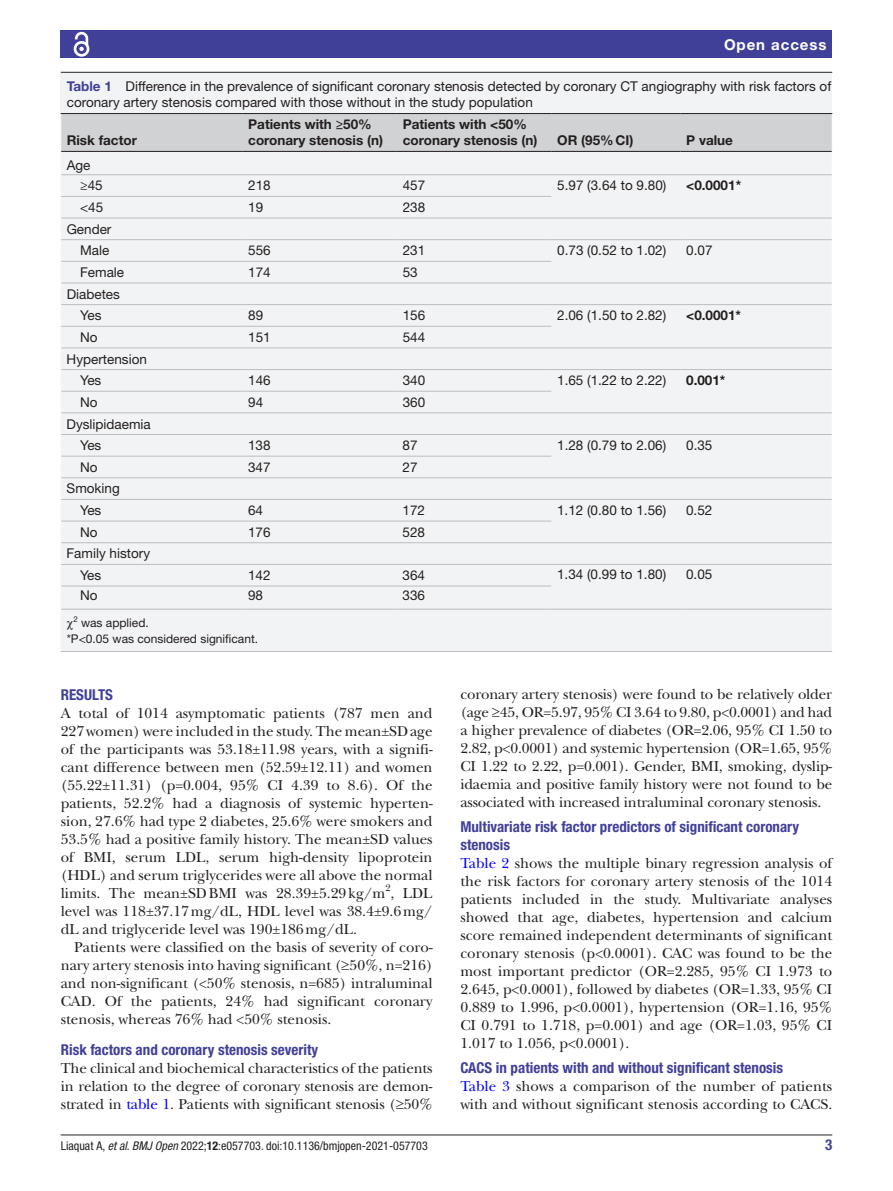
<style>
.page{position:relative;width:893px;height:1191px;background:#fff}
.page>*{position:absolute;margin:0;border:0;box-sizing:border-box;transform-origin:0 0}
.t1{font:15px/18px "New Baskerville";color:#231f20;text-align:justify}
.t2{font:700 condensed 15px/18px "Helvetica Neue LT Std";color:#414099}
.t3{font:700 15px "Helvetica Neue LT Std";letter-spacing:.065em;color:#fff}
.t4{font:13.5px/21.6px "Helvetica Neue LT Std";color:#231f20}
.t5{font:700 13.5px/16.2px "Helvetica Neue LT Std";color:#231f20}
.t6{font:condensed 12px "Helvetica Neue LT Std";color:#231f20}
.t7{font:12px/15px "Helvetica Neue LT Std";color:#231f20}
.t8{font:7.95px "Helvetica Neue LT Std";color:#231f20}
.s1{font-weight:700;color:#414099}
.s2{color:#00f}
.s3{font-style:italic}
.s4{font-weight:700}
</style>
<div class="page">
<hr style="left:61px;top:1134px;width:771px;height:1px;background:#231f20">
<div style="left:61px;top:31px;width:771px;height:27px;background:#414099"></div>
<svg style="left:73px;top:31px;width:17px;height:26px"></svg>
<div style="left:61px;top:73px;width:771px;height:578px;background:#f2f3f4"></div>
<hr style="left:61px;top:72px;width:771px;height:1px;background:#231f20">
<hr style="left:551px;top:609px;width:129px;height:1px;background:#bcbdc0">
<hr style="left:680px;top:609px;width:152px;height:1px;background:#bcbdc0">
<hr style="left:61px;top:113px;width:181px;height:1px;background:#231f20">
<hr style="left:242px;top:113px;width:155px;height:1px;background:#231f20">
<hr style="left:397px;top:113px;width:154px;height:1px;background:#231f20">
<hr style="left:551px;top:113px;width:129px;height:1px;background:#231f20">
<hr style="left:680px;top:113px;width:152px;height:1px;background:#231f20">
<hr style="left:242px;top:609px;width:155px;height:1px;background:#bcbdc0">
<hr style="left:397px;top:609px;width:154px;height:1px;background:#bcbdc0">
<hr style="left:61px;top:609px;width:181px;height:1px;background:#bcbdc0">
<hr style="left:61px;top:651px;width:181px;height:1px;background:#bcbdc0">
<hr style="left:242px;top:651px;width:155px;height:1px;background:#bcbdc0">
<hr style="left:397px;top:651px;width:154px;height:1px;background:#bcbdc0">
<hr style="left:551px;top:651px;width:129px;height:1px;background:#bcbdc0">
<hr style="left:680px;top:651px;width:152px;height:1px;background:#bcbdc0">
<svg style="left:60px;top:114px;width:773px;height:495px"></svg>
<p class="t3" style="left:724px;top:35px;width:104px">Open access</p>
<p class="t4" style="left:67px;top:77px;width:766px;line-height:16.5px"><span class="s1">Table 1</span> Difference in the prevalence of significant coronary stenosis detected by coronary CT angiography with risk factors of coronary artery stenosis compared with those without in the study population</p>
<p class="t5" style="left:67px;top:132px;width:72px">Risk factor</p>
<p class="t5" style="left:248px;top:116px;width:136px">Patients with ≥50% coronary stenosis (n)</p>
<p class="t5" style="left:403px;top:116px;width:136px">Patients with &lt;50% coronary stenosis (n)</p>
<p class="t5" style="left:557px;top:132px;width:78px">OR (95%CI)</p>
<p class="t5" style="left:686px;top:132px;width:48px">P value</p>
<p class="t4" style="left:80px;top:155px;width:24px;line-height:20.1px;text-indent:-14px">Age ≥45</p>
<p class="t4" style="left:248px;top:175px;width:24px">218</p>
<p class="t4" style="left:403px;top:175px;width:24px">457</p>
<p class="t4" style="left:557px;top:175px;width:111px">5.97 (3.64 to 9.80)</p>
<p class="t5" style="left:686px;top:177px;width:56px">&lt;0.0001*</p>
<p class="t4" style="left:80px;top:196px;width:25px">&lt;45</p>
<p class="t4" style="left:248px;top:196px;width:17px">19</p>
<p class="t4" style="left:403px;top:196px;width:24px">238</p>
<p class="t4" style="left:67px;top:218px;width:46px;text-align:right">Gender<br>Male</p>
<p class="t4" style="left:248px;top:239px;width:24px">556</p>
<p class="t4" style="left:403px;top:239px;width:24px">231</p>
<p class="t4" style="left:557px;top:239px;width:111px">0.73 (0.52 to 1.02)</p>
<p class="t4" style="left:686px;top:239px;width:28px">0.07</p>
<p class="t4" style="left:80px;top:261px;width:46px">Female</p>
<p class="t4" style="left:248px;top:261px;width:24px">174</p>
<p class="t4" style="left:403px;top:261px;width:17px">53</p>
<p class="t4" style="left:67px;top:283px;width:55px;text-align:center">Diabetes<br>Yes</p>
<p class="t4" style="left:248px;top:304px;width:17px">89</p>
<p class="t4" style="left:403px;top:304px;width:24px">156</p>
<p class="t4" style="left:557px;top:304px;width:111px">2.06 (1.50 to 2.82)</p>
<p class="t5" style="left:686px;top:307px;width:56px">&lt;0.0001*</p>
<p class="t4" style="left:80px;top:326px;width:19px">No</p>
<p class="t4" style="left:248px;top:326px;width:24px">151</p>
<p class="t4" style="left:403px;top:326px;width:24px">544</p>
<p class="t4" style="left:80px;top:348px;width:68px;text-indent:-14px">Hypertension<br>Yes</p>
<p class="t4" style="left:248px;top:369px;width:24px">146</p>
<p class="t4" style="left:403px;top:369px;width:24px">340</p>
<p class="t4" style="left:557px;top:369px;width:111px">1.65 (1.22 to 2.22)</p>
<p class="t5" style="left:686px;top:372px;width:41px">0.001*</p>
<p class="t4" style="left:80px;top:391px;width:19px">No</p>
<p class="t4" style="left:248px;top:391px;width:17px">94</p>
<p class="t4" style="left:403px;top:391px;width:24px">360</p>
<p class="t4" style="left:80px;top:413px;width:72px;text-indent:-14px">Dyslipidaemia<br>Yes</p>
<p class="t4" style="left:248px;top:434px;width:24px">138</p>
<p class="t4" style="left:403px;top:434px;width:17px">87</p>
<p class="t4" style="left:557px;top:434px;width:111px">1.28 (0.79 to 2.06)</p>
<p class="t4" style="left:686px;top:434px;width:28px">0.35</p>
<p class="t4" style="left:80px;top:456px;width:19px">No</p>
<p class="t4" style="left:248px;top:456px;width:24px">347</p>
<p class="t4" style="left:403px;top:456px;width:17px">27</p>
<p class="t4" style="left:67px;top:478px;width:55px;text-align:center">Smoking<br>Yes</p>
<p class="t4" style="left:248px;top:499px;width:17px">64</p>
<p class="t4" style="left:403px;top:499px;width:24px">172</p>
<p class="t4" style="left:557px;top:499px;width:111px">1.12 (0.80 to 1.56)</p>
<p class="t4" style="left:686px;top:499px;width:28px">0.52</p>
<p class="t4" style="left:80px;top:521px;width:19px">No</p>
<p class="t4" style="left:248px;top:521px;width:24px">176</p>
<p class="t4" style="left:403px;top:521px;width:24px">528</p>
<p class="t4" style="left:80px;top:542px;width:72px;text-indent:-14px">Family history<br>Yes</p>
<p class="t4" style="left:248px;top:564px;width:24px">142</p>
<p class="t4" style="left:403px;top:564px;width:24px">364</p>
<p class="t4" style="left:557px;top:563px;width:111px">1.34 (0.99 to 1.80)</p>
<p class="t4" style="left:686px;top:563px;width:28px">0.05</p>
<p class="t4" style="left:80px;top:584px;width:19px">No</p>
<p class="t4" style="left:248px;top:584px;width:17px">98</p>
<p class="t4" style="left:403px;top:584px;width:24px">336</p>
<p class="t8" style="left:73px;top:614px;width:6px">2</p>
<p class="t7" style="left:67px;top:615px;width:193px;text-indent:14px">was applied.<br>*P&lt;0.05 was considered significant.</p>
<p class="t2" style="left:61px;top:685px;width:54px">RESULTS</p>
<p class="t1" style="left:61px;top:704px;width:373px">A total of 1014 asymptomatic patients (787 men and 227women) were included in the study. The mean±SDage of the participants was 53.18±11.98 years, with a signifi&shy;cant difference between men (52.59±12.11) and women (55.22±11.31) (p=0.004, 95% CI 4.39 to 8.6). Of the patients, 52.2% had a diagnosis of systemic hyperten&shy;sion, 27.6% had type 2 diabetes, 25.6% were smokers and 53.5% had a positive family history. The mean±SD values of BMI, serum LDL, serum high-density lipoprotein (HDL) and serum triglycerides were all above the normal limits. The mean±SDBMI was 28.39±5.29kg/m<sup>2</sup>, LDL level was 118±37.17mg/dL, HDL level was 38.4±9.6mg/ dL and triglyceride level was 190±186mg/dL.</p>
<p class="t1" style="left:61px;top:938px;width:373px;text-indent:14px">Patients were classified on the basis of severity of coro&shy;nary artery stenosis into having significant (≥50%, n=216) and non-significant (&lt;50% stenosis, n=685) intraluminal CAD. Of the patients, 24% had significant coronary stenosis, whereas 76% had &lt;50% stenosis.</p>
<p class="t2" style="left:61px;top:1040px;width:259px">Risk factors and coronary stenosis severity</p>
<p class="t1" style="left:61px;top:1059px;width:373px">The clinical and biochemical characteristics of the patients in relation to the degree of coronary stenosis are demon&shy;strated in <span class="s2">table 1</span>. Patients with significant stenosis (≥50%</p>
<p class="t1" style="left:460px;top:685px;width:373px">coronary artery stenosis) were found to be relatively older (age ≥45, OR=5.97, 95% CI 3.64 to 9.80, p&lt;0.0001) and had a higher prevalence of diabetes (OR=2.06, 95% CI 1.50 to 2.82, p&lt;0.0001) and systemic hypertension (OR=1.65, 95% CI 1.22 to 2.22, p=0.001). Gender, BMI, smoking, dyslip&shy;idaemia and positive family history were not found to be associated with increased intraluminal coronary stenosis.</p>
<p class="t2" style="left:460px;top:817px;width:340px">Multivariate risk factor predictors of significant coronary stenosis</p>
<p class="t1" style="left:460px;top:854px;width:373px"><span class="s2">Table 2</span> shows the multiple binary regression analysis of the risk factors for coronary artery stenosis of the 1014 patients included in the study. Multivariate analyses showed that age, diabetes, hypertension and calcium score remained independent determinants of significant coronary stenosis (p&lt;0.0001). CAC was found to be the most important predictor (OR=2.285, 95% CI 1.973 to 2.645, p&lt;0.0001), followed by diabetes (OR=1.33, 95% CI 0.889 to 1.996, p&lt;0.0001), hypertension (OR=1.16, 95% CI 0.791 to 1.718, p=0.001) and age (OR=1.03, 95% CI 1.017 to 1.056, p&lt;0.0001).</p>
<p class="t2" style="left:460px;top:1058px;width:324px">CACS in patients with and without significant stenosis</p>
<p class="t1" style="left:460px;top:1077px;width:373px"><span class="s2">Table 3</span> shows a comparison of the number of patients with and without significant stenosis according to CACS.</p>
<p class="t6" style="left:61px;top:1138px;width:369px">Liaquat A, <span class="s3">et al</span>. <span class="s3">BMJ Open</span> 2022;<span class="s4">12</span>:e057703. doi:10.1136/bmjopen-2021-057703</p>
<p class="t2" style="left:825px;top:1135px;width:9px">3</p>
</div>
